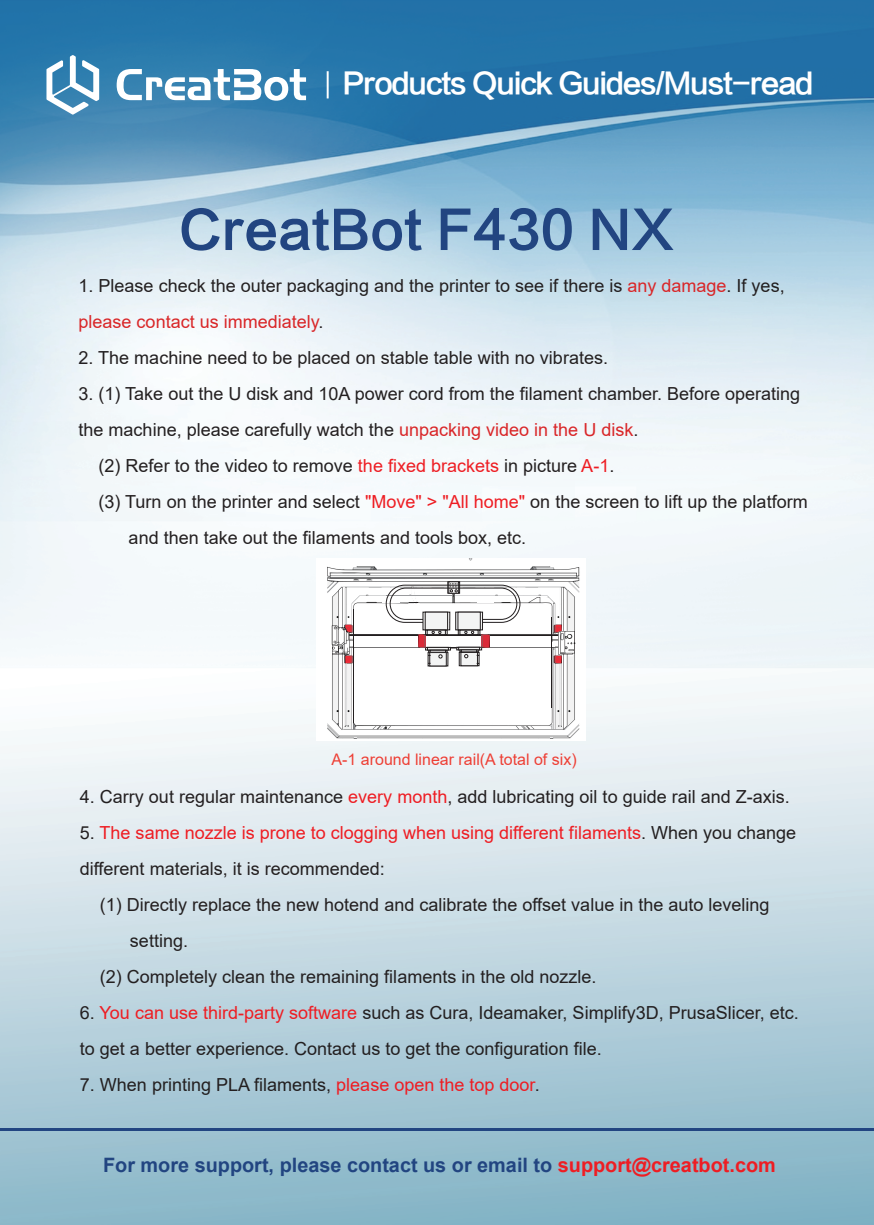
<style>
.page{position:relative;width:874px;height:1225px;background:#fff}
.page>*{position:absolute;margin:0;border:0;box-sizing:border-box;transform-origin:0 0}
.t1{font:51px "FZLTZHK GBK1 0";color:#224581}
.t2{font:28.4px "FZLTZHK GBK1 0";letter-spacing:-.05em;color:#fff}
.t3{font:700 19.8px "Arial";color:#224581}
.t4{font:18px/36px "Arial";color:#231f20}
.t5{font:18px/36px "Arial";color:#ee1d23}
.t6{font:16px "Arial";color:#ee3f35}
.s1{color:#d92628}
.s2{color:#ee1d23}
.s3{color:#231f20}
</style>
<div class="page">
<img style="left:0;top:0;width:873px;height:1225px">
<svg style="left:117px;top:69px;width:189px;height:32px"></svg>
<svg style="left:46px;top:55px;width:53px;height:60px"></svg>
<hr style="left:326px;top:71px;width:2px;height:27px;background:#fff">
<hr style="left:0;top:1128px;width:873px;height:2px;background:#224581">
<img style="left:316px;top:558px;width:269px;height:183px">
<svg style="left:350px;top:641px;width:3px;height:5px"></svg>
<svg style="left:429px;top:615px;width:51px;height:22px"></svg>
<div style="left:349px;top:634px;width:208px;height:1px;border:1px solid #231f20"></div>
<div style="left:354px;top:637px;width:197px;height:10px;background:#fff"></div>
<svg style="left:430px;top:646px;width:48px;height:1px"></svg>
<hr style="left:353px;top:609px;width:1px;height:113px;background:#231f20">
<hr style="left:551px;top:617px;width:1px;height:91px;background:#231f20">
<div style="left:425px;top:647px;width:25px;height:3px;border:1px solid #231f20"></div>
<div style="left:427px;top:647px;width:21px;height:3px;background:#f3f4f4;border:1px solid #231f20"></div>
<svg style="left:428px;top:647px;width:53px;height:22px"></svg>
<img style="left:481px;top:634px;width:8px;height:14px">
<img style="left:418px;top:634px;width:7px;height:14px">
<div style="left:447px;top:581px;width:12px;height:12px;border:1px solid #231f20"></div>
<svg style="left:448px;top:581px;width:10px;height:12px"></svg>
<svg style="left:449px;top:583px;width:8px;height:9px"></svg>
<hr style="left:386px;top:595px;width:65px;height:1px;background:#9a9b9e">
<hr style="left:382px;top:598px;width:17px;height:4px;background:#fff">
<div style="left:386px;top:585px;width:134px;height:37px;border:1px solid #231f20;border-radius:19px"></div>
<div style="left:390px;top:588px;width:127px;height:31px;border:1px solid #231f20;border-radius:16px"></div>
<svg style="left:450px;top:616px;width:5px;height:6px"></svg>
<svg style="left:424px;top:614px;width:24px;height:14px"></svg>
<div style="left:422px;top:612px;width:28px;height:18px;border:1px solid #231f20"></div>
<div style="left:425px;top:612px;width:22px;height:18px;background:#f3f4f4;border:1px solid #231f20"></div>
<div style="left:425px;top:630px;width:22px;height:5px;border:1px solid #231f20"></div>
<svg style="left:426px;top:630px;width:19px;height:5px"></svg>
<svg style="left:431px;top:631px;width:10px;height:3px"></svg>
<div style="left:455px;top:612px;width:27px;height:18px;border:1px solid #231f20"></div>
<div style="left:457px;top:612px;width:23px;height:18px;background:#f3f4f4;border:1px solid #231f20"></div>
<div style="left:458px;top:630px;width:22px;height:5px;border:1px solid #231f20"></div>
<svg style="left:459px;top:630px;width:19px;height:5px"></svg>
<svg style="left:464px;top:631px;width:9px;height:3px"></svg>
<hr style="left:477px;top:598px;width:17px;height:4px;background:#fff">
<svg style="left:411px;top:587px;width:12px;height:28px"></svg>
<h2 class="t2" style="left:342px;top:68px;width:472px">Products Quick Guides/Must-read</h2>
<h1 class="t1" style="left:179px;top:202px;width:496px">CreatBot F430 NX</h1>
<p class="t4" style="left:78px;top:267px;width:707px">1. Please check the outer packaging and the printer to see if there is <span class="s1">any damage</span>. If yes, <span class="s1">please contact us immediately</span>.</p>
<p class="t4" style="left:78px;top:339px;width:530px">2. The machine need to be placed on stable table with no vibrates.</p>
<p class="t4" style="left:78px;top:375px;width:723px">3. (1) Take out the U disk and 10A power cord from the filament chamber. Before operating</p>
<p class="t4" style="left:78px;top:411px;width:561px">the machine, please carefully watch the <span class="s1">unpacking video in the U disk</span>.</p>
<p class="t4" style="left:98px;top:447px;width:517px">(2) Refer to the video to remove <span class="s2">the fixed brackets</span> in picture <span class="s2">A-1</span>.</p>
<p class="t4" style="left:98px;top:483px;width:710px">(3) Turn on the printer and select <span class="s2">"Move" &gt; "All home"</span> on the screen to lift up the platform</p>
<p class="t4" style="left:129px;top:519px;width:399px">and then take out the filaments and tools box, etc.</p>
<p class="t6" style="left:331px;top:748px;width:246px">A-1 around linear rail(A total of six)</p>
<p class="t4" style="left:80px;top:779px;width:711px">4. Carry out regular maintenance <span class="s2">every month</span>, add lubricating oil to guide rail and Z-axis.</p>
<p class="t5" style="left:80px;top:815px;width:717px"><span class="s3">5.</span> The same nozzle is prone to clogging when using different filaments<span class="s3">. When you change different materials, it is recommended:</span></p>
<p class="t4" style="left:100px;top:887px;width:671px">(1) Directly replace the new hotend and calibrate the offset value in the auto leveling</p>
<p class="t4" style="left:130px;top:923px;width:60px">setting.</p>
<p class="t4" style="left:100px;top:959px;width:498px">(2) Completely clean the remaining filaments in the old nozzle.</p>
<p class="t4" style="left:80px;top:995px;width:720px">6. <span class="s2">You can use third-party software</span> such as Cura, Ideamaker, Simplify3D, PrusaSlicer, etc. to get a better experience. Contact us to get the configuration file.</p>
<p class="t4" style="left:80px;top:1067px;width:461px">7. When printing PLA filaments, <span class="s2">please open the top door</span>.</p>
<p class="t3" style="left:103px;top:1151px;width:674px">For more support, please contact us or email to <span class="s2">support@creatbot.com</span></p>
</div>
